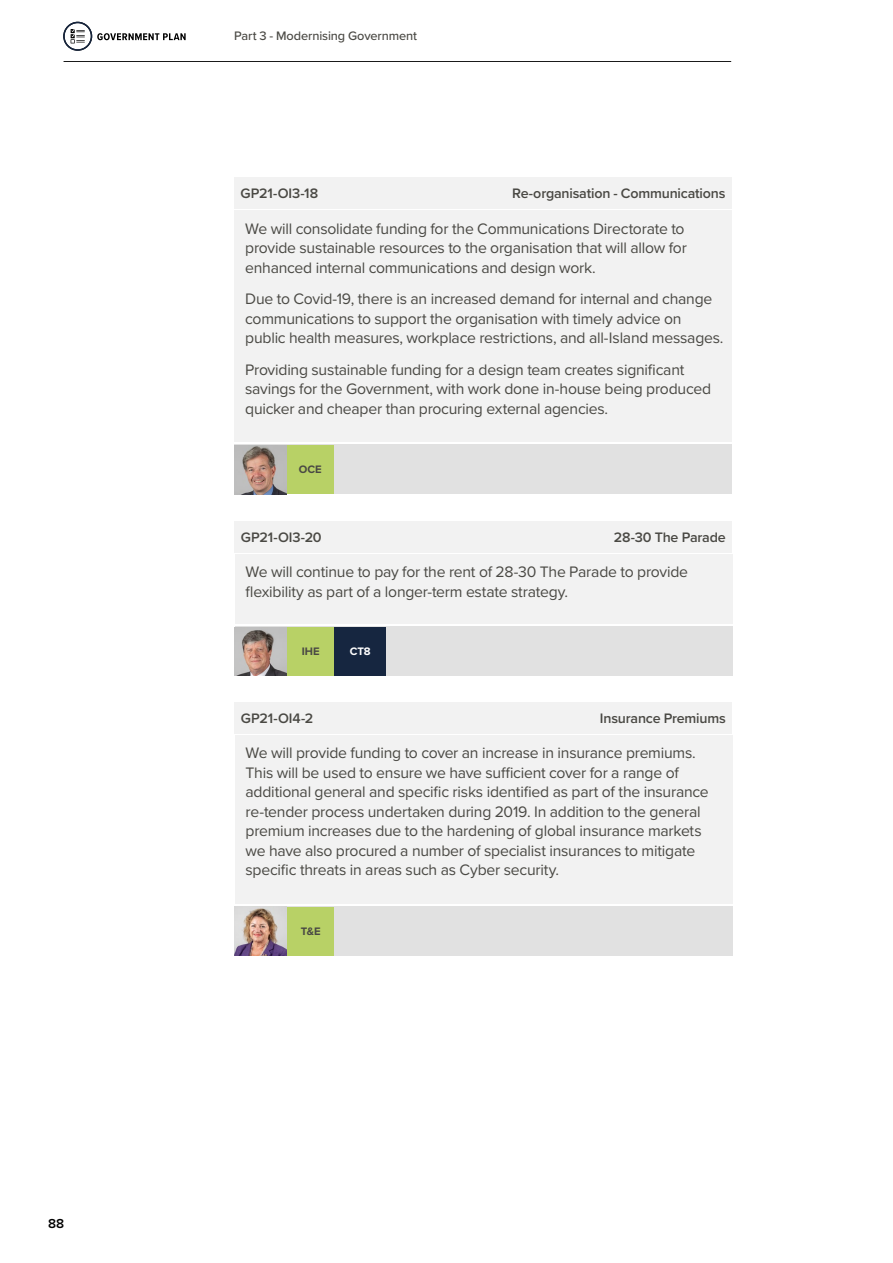
<style>
.page{position:relative;width:893px;height:1263px;background:#fff}
.page>*{position:absolute;margin:0;border:0;box-sizing:border-box;transform-origin:0 0}
.main_text{font:15.75px/19.5px "Proxima Nova";letter-spacing:-.015em;color:#4a4944}
.main_text-2{font:600 14.25px "Proxima Nova";letter-spacing:-.015em;color:#4a4944}
.t1{font:600 13.5px "Proxima Nova";color:#000}
.t2{font:500 12.75px "Proxima Nova";letter-spacing:-.01em;color:#4a4944}
.t3{font:700 11.25px "Proxima Nova";color:#4a4944}
.t4{font:700 11.25px "Proxima Nova";color:#fff}
</style>
<div class="page">
<svg style="left:63px;top:22px;width:123px;height:29px"></svg>
<hr style="left:64px;top:61px;width:667px;height:1px;background:#000">
<hr style="left:64px;top:62px;width:667px;height:1px;background:#000">
<div style="left:235px;top:735px;width:497px;height:169px;background:#ededed"></div>
<div style="left:235px;top:626px;width:497px;height:50px;background:#e1e1e1"></div>
<div style="left:235px;top:906px;width:497px;height:50px;background:#e1e1e1"></div>
<img style="left:235px;top:627px;width:51px;height:49px">
<img style="left:235px;top:907px;width:51px;height:49px">
<div style="left:235px;top:555px;width:497px;height:69px;background:#ededed"></div>
<div style="left:234px;top:521px;width:498px;height:32px;background:#ededed"></div>
<div style="left:234px;top:702px;width:498px;height:32px;background:#ededed"></div>
<div style="left:287px;top:627px;width:47px;height:49px;background:#b8d166"></div>
<div style="left:287px;top:907px;width:47px;height:49px;background:#b8d166"></div>
<div style="left:334px;top:627px;width:52px;height:49px;background:#162640"></div>
<div style="left:235px;top:444px;width:497px;height:50px;background:#e1e1e1"></div>
<img style="left:234px;top:445px;width:52px;height:49px">
<div style="left:235px;top:211px;width:497px;height:231px;background:#ededed"></div>
<div style="left:234px;top:177px;width:498px;height:32px;background:#ededed"></div>
<div style="left:287px;top:445px;width:46px;height:49px;background:#b8d166"></div>
<p class="t1" style="left:48px;top:1213px;width:18px">88</p>
<p class="t2" style="left:234px;top:26px;width:184px">Part 3 - Modernising Government</p>
<p class="main_text-2" style="left:240px;top:183px;width:79px">GP21-OI3-18</p>
<p class="main_text-2" style="left:512px;top:183px;width:215px">Re-organisation - Communications</p>
<p class="main_text" style="left:245px;top:218px;width:443px">We will consolidate funding for the Communications Directorate to provide sustainable resources to the organisation that will allow for enhanced internal communications and design work.</p>
<p class="main_text" style="left:245px;top:288px;width:480px">Due to Covid-19, there is an increased demand for internal and change communications to support the organisation with timely advice on public health measures, workplace restrictions, and all-Island messages.</p>
<p class="main_text" style="left:245px;top:359px;width:467px">Providing sustainable funding for a design team creates significant savings for the Government, with work done in-house being produced quicker and cheaper than procuring external agencies.</p>
<p class="t3" style="left:299px;top:461px;width:24px">OCE</p>
<p class="main_text-2" style="left:241px;top:527px;width:82px">GP21-OI3-20</p>
<p class="main_text-2" style="left:614px;top:527px;width:114px">28-30 The Parade</p>
<p class="main_text" style="left:246px;top:562px;width:444px">We will continue to pay for the rent of 28-30 The Parade to provide flexibility as part of a longer-term estate strategy.</p>
<p class="t3" style="left:302px;top:643px;width:19px">IHE</p>
<p class="t4" style="left:350px;top:643px;width:23px">CT8</p>
<p class="main_text-2" style="left:241px;top:707px;width:74px">GP21-OI4-2</p>
<p class="main_text-2" style="left:600px;top:707px;width:127px">Insurance Premiums</p>
<p class="main_text" style="left:246px;top:742px;width:465px">We will provide funding to cover an increase in insurance premiums.<br>This will be used to ensure we have sufficient cover for a range of additional general and specific risks identified as part of the insurance re-tender process undertaken during 2019. In addition to the general premium increases due to the hardening of global insurance markets we have also procured a number of specialist insurances to mitigate specific threats in areas such as Cyber security.</p>
<p class="t3" style="left:301px;top:923px;width:21px">T&amp;E</p>
</div>
